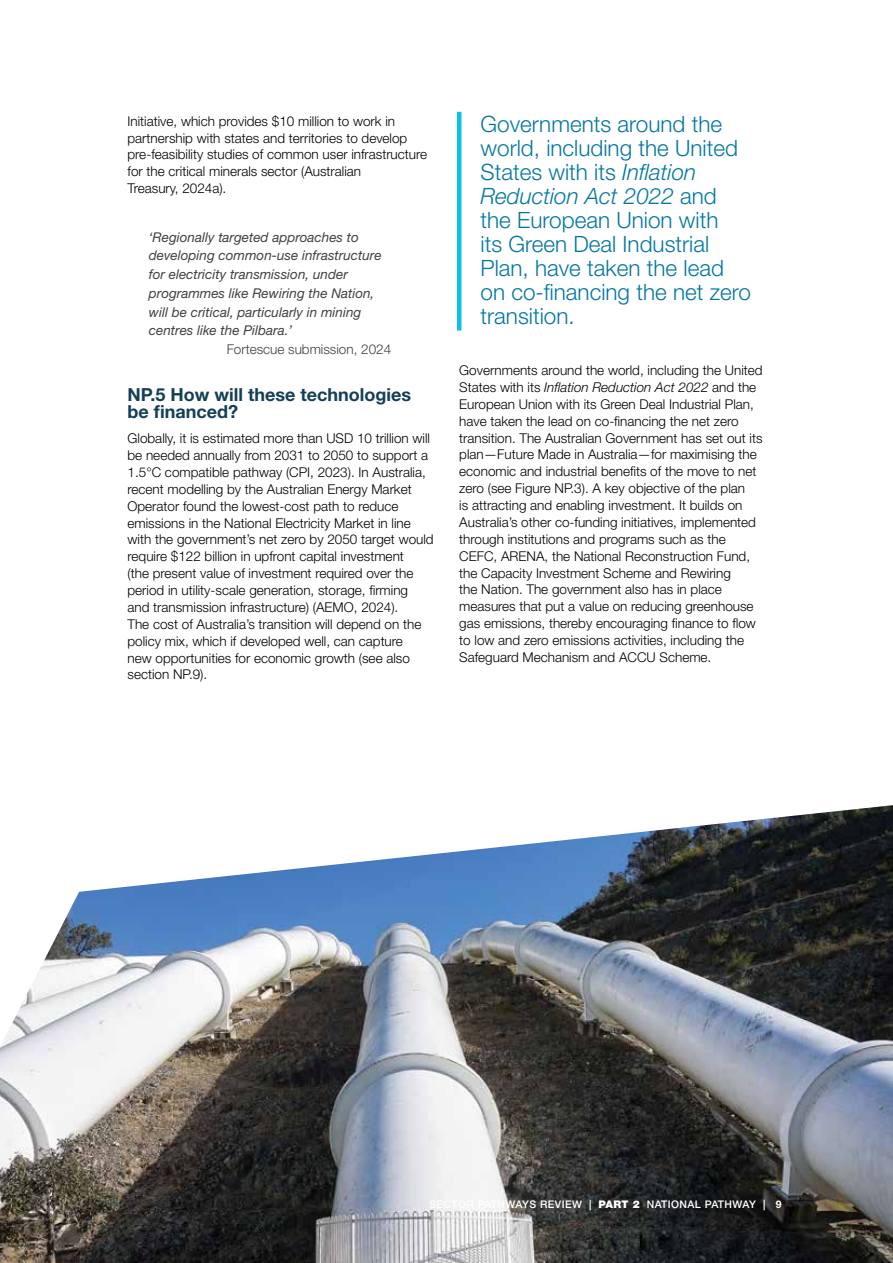
<style>
.page{position:relative;width:893px;height:1263px;background:#fff}
.page>*{position:absolute;margin:0;border:0;box-sizing:border-box;transform-origin:0 0}
.t1{font:300 22.5px/24px "Helvetica Neue LT Std";color:#0677a3}
.t2{font:700 18px/16.8px "Helvetica Neue LT Std";color:#143f55}
.t3{font:300 13.5px/16.8px "Helvetica Neue LT Std";color:#000}
.t4{font:italic 13.5px/18.8px "Helvetica Neue LT Std";color:#414042}
.t5{font:300 13.5px "Helvetica Neue LT Std";color:#414042}
.t6{font:500 10.5px "Helvetica Neue LT Std";letter-spacing:.04em;color:#fff}
.s1{font-style:italic}
.s2{font-weight:900}
.s3{font-weight:700}
</style>
<div class="page">
<hr style="left:457px;top:112px;width:4px;height:219px;background:#10bfe8">
<img style="left:0;top:805px;width:893px;height:458px">
<p class="t3" style="left:128px;top:112px;width:301px">Initiative, which provides $10 million to work in partnership with states and territories to develop pre-feasibility studies of common user infrastructure for the critical minerals sector (Australian<br>Treasury, 2024a).</p>
<p class="t4" style="left:149px;top:227px;width:234px">‘Regionally targeted approaches to developing common-use infrastructure for electricity transmission, under programmes like Rewiring the Nation, will be critical, particularly in mining centres like the Pilbara.’</p>
<p class="t5" style="left:227px;top:341px;width:166px">Fortescue submission, 2024</p>
<h2 class="t2" style="left:128px;top:386px;width:285px">NP.5 How will these technologies be financed?</h2>
<p class="t3" style="left:128px;top:430px;width:308px">Globally, it is estimated more than USD 10 trillion will be needed annually from 2031 to 2050 to support a 1.5°C compatible pathway (CPI, 2023). In Australia, recent modelling by the Australian Energy Market Operator found the lowest-cost path to reduce emissions in the National Electricity Market in line with the government’s net zero by 2050 target would require $122 billion in upfront capital investment<br>(the present value of investment required over the period in utility-scale generation, storage, firming<br>and transmission infrastructure) (AEMO, 2024).<br>The cost of Australia’s transition will depend on the policy mix, which if developed well, can capture<br>new opportunities for economic growth (see also section NP.9).</p>
<h1 class="t1" style="left:480px;top:112px;width:272px">Governments around the world, including the United<br>States with its <span class="s1">Inflation<br>Reduction Act 2022</span> and the European Union with<br>its Green Deal Industrial<br>Plan, have taken the lead on co-financing the net zero transition.</h1>
<p class="t3" style="left:459px;top:362px;width:305px">Governments around the world, including the United States with its <span class="s1">Inflation Reduction Act 2022</span> and the European Union with its Green Deal Industrial Plan, have taken the lead on co-financing the net zero transition. The Australian Government has set out its plan—Future Made in Australia—for maximising the economic and industrial benefits of the move to net zero (see Figure NP.3). A key objective of the plan<br>is attracting and enabling investment. It builds on Australia’s other co-funding initiatives, implemented through institutions and programs such as the CEFC, ARENA, the National Reconstruction Fund, the Capacity Investment Scheme and Rewiring<br>the Nation. The government also has in place measures that put a value on reducing greenhouse gas emissions, thereby encouraging finance to flow to low and zero emissions activities, including the Safeguard Mechanism and ACCU Scheme.</p>
<p class="t6" style="left:429px;top:1198px;width:354px">SECTOR PATHWAYS REVIEW | <span class="s2">PART 2</span> NATIONAL PATHWAY | <span class="s3">9</span></p>
</div>
